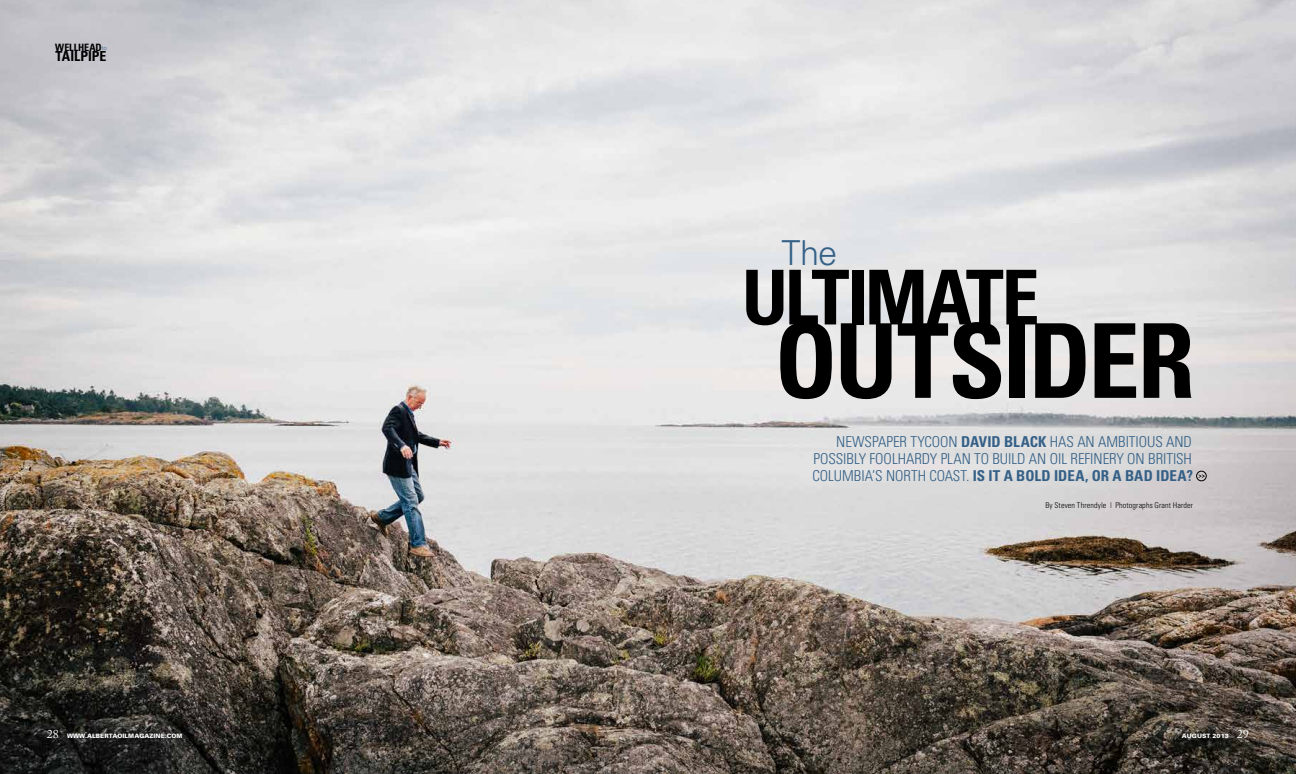
<style>
.page{position:relative;width:1296px;height:774px;background:#fff}
.page>*{position:absolute;margin:0;border:0;box-sizing:border-box;transform-origin:0 0}
.t1{font:700 condensed 103.2px "Univers";letter-spacing:-.03em;color:#000}
.t2{font:700 condensed 75.7px "Univers";letter-spacing:-.045em;color:#000}
.t3{font:300 34.4px "Univers";color:#346087}
.t4{font:300 condensed 15px/17px "Univers";letter-spacing:-.005em;color:#346087;text-align:justify}
.t5{font:700 condensed 13.8px "Univers";color:#000}
.t6{font:12px "Adobe Caslon";color:#fff}
.t7{font:700 condensed 10.1px "Univers";color:#000}
.t8{font:300 condensed 8px "Univers";letter-spacing:.015em;color:#000}
.t9{font:900 6px "Univers";letter-spacing:.01em;color:#fff}
.s1{font-weight:300;font-stretch:normal;font-size:6px;color:#346087}
.s2{font-weight:700}
.s3{font-family:"Adobe Caslon";font-weight:400;font-size:12px}
</style>
<div class="page">
<img style="left:0;top:0;width:1296px;height:774px">
<div style="left:1196px;top:471px;width:10px;height:10px;border:1px solid #000;border-radius:50%"></div>
<svg style="left:1199px;top:474px;width:6px;height:4px"></svg>
<p class="t7" style="left:55px;top:41px;width:53px">WELLHEAD <span class="s1">to</span></p>
<p class="t5" style="left:56px;top:47px;width:52px">TAILPIPE</p>
<h3 class="t3" style="left:781px;top:233px;width:58px">The</h3>
<h2 class="t2" style="left:742px;top:251px;width:299px">ULTIMATE</h2>
<h1 class="t1" style="left:775px;top:298px;width:422px">OUTSIDER</h1>
<p class="t4" style="left:813px;top:433px;width:382px;text-indent:24px">NEWSPAPER TYCOON <span class="s2">DAVID BLACK</span> HAS AN AMBITIOUS AN D POSSIBLY FOOLHARDY PLAN TO BUILD AN OIL REFIN ERY ON BRITISH COLUMBIA’S NORTH COAST. <span class="s2">IS IT A BOLD IDEA, OR A BAD IDEA?</span></p>
<p class="t8" style="left:1045px;top:501px;width:149px">BY STEVEN THRENDYLE | PHOTOGRAPHS GRANT HARDER</p>
<p class="t9" style="left:47px;top:732px;width:94px"><span class="s3">28</span> WWW.ALBERTAOILMAGA</p>
<p class="t9" style="left:150px;top:732px;width:34px">ZINE.COM</p>
<p class="t9" style="left:1182px;top:732px;width:48px">AUGUST 2013</p>
<p class="t6" style="left:1237px;top:727px;width:13px">29</p>
</div>
